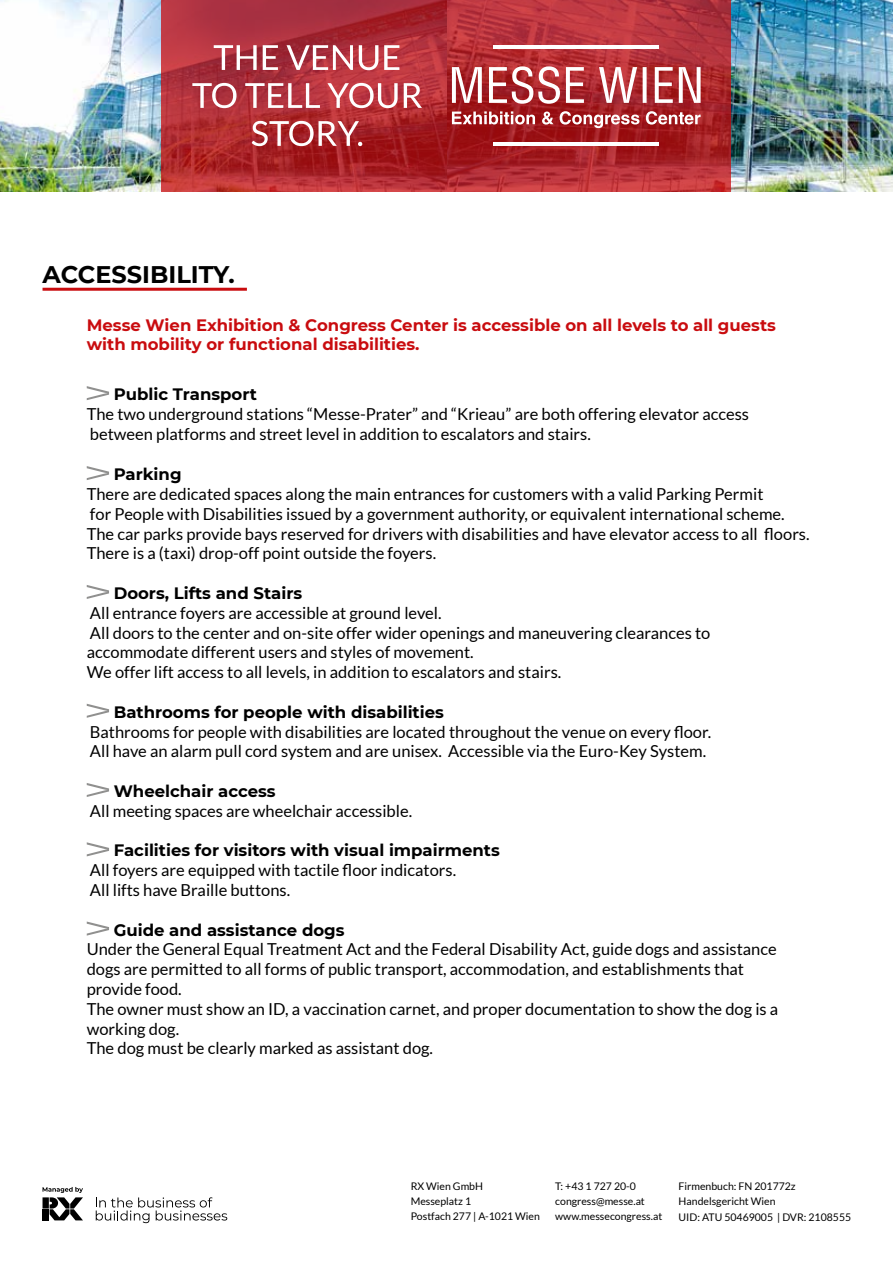
<style>
.page{position:relative;width:893px;height:1263px;background:#fff}
.page>*{position:absolute;margin:0;border:0;box-sizing:border-box;transform-origin:0 0}
.t1{font:700 24px "Montserrat";color:#000}
.t2{font:16.5px/19.8px "Lato";color:#000}
.t3{font:700 16.5px "Montserrat";color:#000}
.t4{font:700 16.5px/19.8px "Montserrat";color:#c90c0f}
.t5{font:10.5px/15px "Lato";color:#000}
</style>
<div class="page">
<img style="left:0;top:0;width:893px;height:191px">
<svg style="left:96px;top:1197px;width:131px;height:26px"></svg>
<svg style="left:43px;top:1187px;width:40px;height:33px"></svg>
<svg style="left:162px;top:0;width:569px;height:191px;background:#af2c33"></svg>
<svg style="left:252px;top:121px;width:110px;height:25px"></svg>
<svg style="left:192px;top:83px;width:230px;height:25px"></svg>
<svg style="left:214px;top:45px;width:185px;height:25px"></svg>
<hr style="left:493px;top:45px;width:166px;height:4px;background:#fff">
<svg style="left:452px;top:111px;width:249px;height:17px"></svg>
<svg style="left:452px;top:66px;width:249px;height:38px"></svg>
<hr style="left:493px;top:142px;width:166px;height:4px;background:#fff">
<hr style="left:43px;top:288px;width:204px;height:3px;background:#c90c0f">
<svg style="left:87px;top:386px;width:22px;height:14px"></svg>
<svg style="left:87px;top:466px;width:22px;height:14px"></svg>
<svg style="left:87px;top:585px;width:22px;height:14px"></svg>
<svg style="left:87px;top:704px;width:22px;height:14px"></svg>
<svg style="left:87px;top:783px;width:22px;height:14px"></svg>
<svg style="left:87px;top:842px;width:22px;height:14px"></svg>
<svg style="left:87px;top:921px;width:22px;height:15px"></svg>
<h1 class="t1" style="left:43px;top:257px;width:194px">ACCESSIBILITY.</h1>
<p class="t4" style="left:87px;top:314px;width:691px">Messe Wien Exhibition &amp; Congress Center is accessible on all levels to all guests with mobility or functional disabilities.</p>
<p class="t3" style="left:114px;top:382px;width:145px">Public Transport</p>
<p class="t2" style="left:87px;top:404px;width:664px">The two underground stations “Messe-Prater” and “Krieau” are both offering elevator access between platforms and street level in addition to escalators and stairs.</p>
<p class="t3" style="left:114px;top:462px;width:69px">Parking</p>
<p class="t2" style="left:87px;top:484px;width:724px">There are dedicated spaces along the main entrances for customers with a valid Parking Permit<br>for People with Disabilities issued by a government authority, or equivalent international scheme.<br>The car parks provide bays reserved for drivers with disabilities and have elevator access to all floors.<br>There is a (taxi) drop-off point outside the foyers.</p>
<p class="t3" style="left:114px;top:581px;width:190px">Doors, Lifts and Stairs</p>
<p class="t2" style="left:87px;top:603px;width:625px">All entrance foyers are accessible at ground level.<br>All doors to the center and on-site offer wider openings and maneuvering clearances to accommodate different users and styles of movement.<br>We offer lift access to all levels, in addition to escalators and stairs.</p>
<p class="t3" style="left:114px;top:700px;width:332px">Bathrooms for people with disabilities</p>
<p class="t2" style="left:90px;top:722px;width:623px">Bathrooms for people with disabilities are located throughout the venue on every floor.<br>All have an alarm pull cord system and are unisex. Accessible via the Euro-Key System.</p>
<p class="t3" style="left:114px;top:779px;width:163px">Wheelchair access</p>
<p class="t2" style="left:90px;top:801px;width:324px">All meeting spaces are wheelchair accessible.</p>
<p class="t3" style="left:114px;top:839px;width:388px">Facilities for visitors with visual impairments</p>
<p class="t2" style="left:90px;top:860px;width:368px">All foyers are equipped with tactile floor indicators.<br>All lifts have Braille buttons.</p>
<p class="t3" style="left:114px;top:918px;width:232px">Guide and assistance dogs</p>
<p class="t2" style="left:87px;top:939px;width:693px">Under the General Equal Treatment Act and the Federal Disability Act, guide dogs and assistance dogs are permitted to all forms of public transport, accommodation, and establishments that provide food.<br>The owner must show an ID, a vaccination carnet, and proper documentation to show the dog is a working dog.<br>The dog must be clearly marked as assistant dog.</p>
<p class="t5" style="left:411px;top:1179px;width:131px">RX Wien GmbH<br>Messeplatz 1<br>Postfach 277 | A-1021 Wien</p>
<p class="t5" style="left:555px;top:1179px;width:109px">T: +43 1 727 20-0 congress@messe.at www.messecongress.at</p>
<p class="t5" style="left:679px;top:1179px;width:174px">Firmenbuch: FN 201772z<br>Handelsgericht Wien<br>UID: ATU 50469005 | DVR: 2108555</p>
</div>
